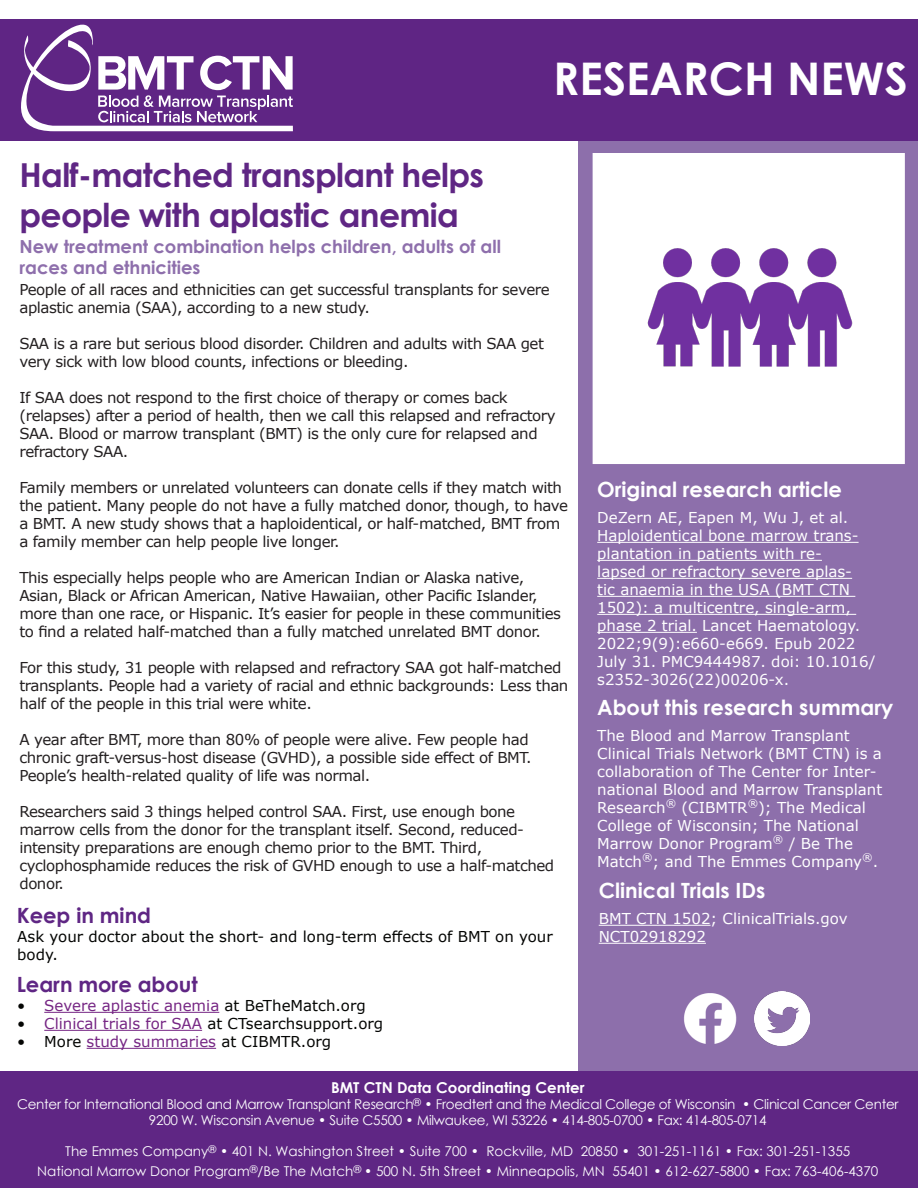
<style>
.page{position:relative;width:918px;height:1188px;background:#fff}
.page>*{position:absolute;margin:0;border:0;box-sizing:border-box;transform-origin:0 0}
.t1{font:700 45px "Century Gothic";color:#fff}
.t2{font:700 33px/39.6px "Century Gothic";letter-spacing:-.02em;color:#5f2684}
.t3{font:700 21px "Century Gothic";color:#fff}
.t4{font:700 21px "Century Gothic";color:#5f2684}
.t5{font:700 18px/21.6px "Century Gothic";color:#8e6fac}
.t6{font:15px/18px "Verdana";letter-spacing:-.03em;color:#231f20}
.t7{font:15px/18px "Verdana";color:#fff}
.t8{font:15px/18px "Verdana";color:#040503}
.t9{font:15px "Verdana";color:#762684}
.t10{font:700 15px "Century Gothic";color:#fff}
.t11{font:13.5px "Century Gothic";color:#fff}
.t12{font:13.5px "Century Gothic";letter-spacing:-.02em;color:#fff}
.s1{color:#040503}
.s2{color:#762684}
</style>
<div class="page">
<div style="left:579px;top:137px;width:339px;height:1051px;background:#8d6fab"></div>
<div style="left:0;top:19px;width:918px;height:121px;background:#5f2584"></div>
<div style="left:593px;top:153px;width:312px;height:311px;background:#fff"></div>
<div style="left:0;top:1071px;width:918px;height:117px;background:#5f2684"></div>
<img style="left:684px;top:993px;width:53px;height:51px">
<img style="left:755px;top:991px;width:54px;height:55px">
<svg style="left:21px;top:25px;width:272px;height:106px"></svg>
<hr style="left:599px;top:925px;width:112px;height:1px;background:#fff">
<hr style="left:599px;top:943px;width:107px;height:1px;background:#fff">
<hr style="left:597px;top:542px;width:262px;height:1px;background:#fff">
<hr style="left:597px;top:560px;width:225px;height:1px;background:#fff">
<hr style="left:597px;top:578px;width:255px;height:1px;background:#fff">
<hr style="left:597px;top:596px;width:258px;height:1px;background:#fff">
<hr style="left:597px;top:614px;width:259px;height:1px;background:#fff">
<hr style="left:597px;top:632px;width:100px;height:1px;background:#fff">
<hr style="left:44px;top:1012px;width:175px;height:1px;background:#762684">
<hr style="left:44px;top:1030px;width:158px;height:1px;background:#762684">
<hr style="left:87px;top:1048px;width:129px;height:1px;background:#762684">
<img style="left:647px;top:248px;width:206px;height:119px">
<p class="t2" style="left:19px;top:154px;width:466px">Half-matched transplant helps people with aplastic anemia</p>
<p class="t5" style="left:19px;top:234px;width:483px">New treatment combination helps children, adults of all races and ethnicities</p>
<p class="t1" style="left:553px;top:45px;width:356px">RESEARCH NEWS</p>
<p class="t6" style="left:19px;top:281px;width:532px">People of all races and ethnicities can get successful transplants for severe aplastic anemia (SAA), according to a new study.</p>
<p class="t6" style="left:19px;top:335px;width:526px">SAA is a rare but serious blood disorder. Children and adults with SAA get very sick with low blood counts, infections or bleeding.</p>
<p class="t6" style="left:19px;top:389px;width:538px">If SAA does not respond to the first choice of therapy or comes back (relapses) after a period of health, then we call this relapsed and refractory SAA. Blood or marrow transplant (BMT) is the only cure for relapsed and refractory SAA.</p>
<p class="t6" style="left:19px;top:479px;width:550px">Family members or unrelated volunteers can donate cells if they match with the patient. Many people do not have a fully matched donor, though, to have a BMT. A new study shows that a haploidentical, or half-matched, BMT from a family member can help people live longer.</p>
<p class="t6" style="left:19px;top:569px;width:543px">This especially helps people who are American Indian or Alaska native, Asian, Black or African American, Native Hawaiian, other Pacific Islander, more than one race, or Hispanic. It’s easier for people in these communities to find a related half-matched than a fully matched unrelated BMT donor.</p>
<p class="t6" style="left:19px;top:659px;width:551px">For this study, 31 people with relapsed and refractory SAA got half-matched transplants. People had a variety of racial and ethnic backgrounds: Less than half of the people in this trial were white.</p>
<p class="t6" style="left:19px;top:731px;width:514px">A year after BMT, more than 80% of people were alive. Few people had chronic graft-versus-host disease (GVHD), a possible side effect of BMT.<br>People’s health-related quality of life was normal.</p>
<p class="t6" style="left:19px;top:803px;width:536px">Researchers said 3 things helped control SAA. First, use enough bone marrow cells from the donor for the transplant itself. Second, reduced&shy;intensity preparations are enough chemo prior to the BMT. Third, cyclophosphamide reduces the risk of GVHD enough to use a half-matched donor.</p>
<p class="t4" style="left:17px;top:899px;width:136px">Keep in mind</p>
<p class="t8" style="left:17px;top:927px;width:537px">Ask your doctor about the short- and long-term effects of BMT on your body.</p>
<p class="t4" style="left:17px;top:969px;width:183px">Learn more about</p>
<p class="t9" style="left:17px;top:995px;width:350px"><span class="s1">•</span> Severe aplastic anemia <span class="s1">at BeTheMatch.org</span></p>
<p class="t8" style="left:17px;top:1014px;width:367px">• <span class="s2">Clinical trials for SAA</span> at CTsearchsupport.org</p>
<p class="t8" style="left:17px;top:1032px;width:316px">• More <span class="s2">study summaries</span> at CIBMTR.org</p>
<p class="t3" style="left:597px;top:473px;width:246px">Original research article</p>
<p class="t7" style="left:597px;top:508px;width:280px">DeZern AE, Eapen M, Wu J, et al.<br>Haploidentical bone marrow trans&shy;plantation in patients with re-<br>lapsed or refractory severe aplas-<br>tic anaemia in the USA (BMT CTN<br>1502): a multicentre, single-arm, phase 2 trial. Lancet Haematology.<br>2022;9(9):e660-e669. Epub 2022<br>July 31. PMC9444987. doi: 10.1016/ s2352-3026(22)00206-x.</p>
<p class="t3" style="left:597px;top:691px;width:298px">About this research summary</p>
<p class="t7" style="left:597px;top:726px;width:287px">The Blood and Marrow Transplant Clinical Trials Network (BMT CTN) is a collaboration of The Center for Inter&shy;national Blood and Marrow Transplant Research<sup>®</sup> (CIBMTR<sup>®</sup>); The Medical College of Wisconsin; The National Marrow Donor Program<sup>®</sup> / Be The Match<sup>®</sup>; and The Emmes Company<sup>®</sup>.</p>
<p class="t3" style="left:599px;top:874px;width:168px">Clinical Trials IDs</p>
<p class="t7" style="left:599px;top:909px;width:251px">BMT CTN 1502; ClinicalTrials.gov<br>NCT02918292</p>
<p class="t10" style="left:331px;top:1076px;width:255px">BMT CTN Data Coordinating Center</p>
<p class="t12" style="left:17px;top:1095px;width:883px">Center for International Blood and Marrow Transplant Research<sup>®</sup> • Froedtert and the Medical College of Wisconsin • Clinical Cancer Center</p>
<p class="t12" style="left:149px;top:1111px;width:619px">9200 W. Wisconsin Avenue • Suite C5500 • Milwaukee, WI 53226 • 414-805-0700 • Fax: 414-805-0714</p>
<p class="t11" style="left:65px;top:1142px;width:787px">The Emmes Company<sup>®</sup> • 401 N. Washington Street • Suite 700 • Rockville, MD 20850 • 301-251-1161 • Fax: 301-251-1355</p>
<p class="t11" style="left:37px;top:1161px;width:843px">National Marrow Donor Program<sup>®</sup>/Be The Match<sup>®</sup> • 500 N. 5th Street • Minneapolis, MN 55401 • 612-627-5800 • Fax: 763-406-4370</p>
</div>
